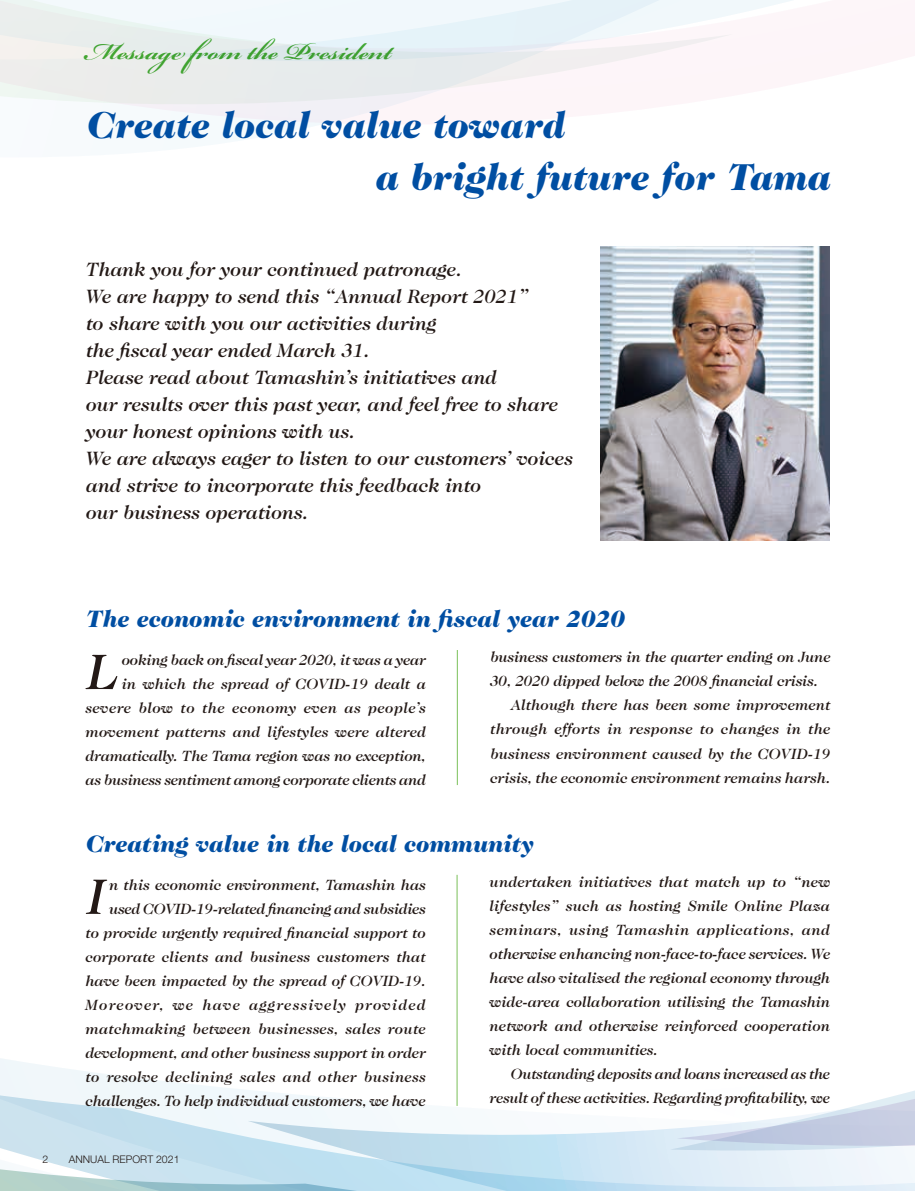
<style>
.page{position:relative;width:915px;height:1191px;background:#fff}
.page>*{position:absolute;margin:0;border:0;box-sizing:border-box;transform-origin:0 0}
.t1{font:italic 500 50.25px "Caslon 224 Std";color:#231916}
.t2{font:italic 900 37.95px "Caslon 224 Std";color:#004ea2}
.t3{font:700 36px "Bickham Script Pro";color:#46b035}
.t4{font:italic 900 24px "Caslon 224 Std";color:#004ea2}
.t5{font:italic 500 19.5px/27px "Caslon 224 Std";color:#231916}
.t6{font:italic 500 15px/24px "Caslon 224 Std";color:#231916;text-align:right}
.t7{font:italic 500 15px "Caslon 224 Std";letter-spacing:.025em;color:#231916}
.t8{font:300 10.5px "Helvetica Neue LT Std";color:#231916}
</style>
<div class="page">
<svg style="left:0;top:928px;width:914px;height:263px"></svg>
<svg style="left:247px;top:1108px;width:667px;height:83px"></svg>
<svg style="left:0;top:0;width:753px;height:141px"></svg>
<img style="left:600px;top:247px;width:229px;height:293px">
<hr style="left:457px;top:650px;width:1px;height:135px;background:#7bc059">
<hr style="left:456px;top:875px;width:1px;height:231px;background:#7bc059">
<h3 class="t3" style="left:85px;top:26px;width:308px">Message from the President</h3>
<h2 class="t2" style="left:85px;top:103px;width:480px">Create local value toward</h2>
<h2 class="t2" style="left:375px;top:155px;width:456px">a bright future for Tama</h2>
<p class="t5" style="left:85px;top:256px;width:488px">Thank you for your continued patronage.<br>We are happy to send this “Annual Report 2021”<br>to share with you our activities during<br>the fiscal year ended March 31.<br>Please read about Tamashin’s initiatives and<br>our results over this past year, and feel free to share your honest opinions with us.<br>We are always eager to listen to our customers’ voices and strive to incorporate this feedback into<br>our business operations.</p>
<h3 class="t4" style="left:85px;top:605px;width:541px">The economic environment in fiscal year 2020</h3>
<p class="t6" style="left:85px;top:648px;width:342px">ooking back on fiscal year 2020, it was a year<br>in which the spread of COVID-19 dealt a severe blow to the economy even as people’s movement patterns and lifestyles were altered dramatically. The Tama region was no exception, as business sentiment among corporate clients and</p>
<h1 class="t1" style="left:85px;top:643px;width:32px">L</h1>
<p class="t6" style="left:489px;top:645px;width:342px">business customers in the quarter ending on June</p>
<p class="t6" style="left:489px;top:669px;width:329px">30, 2020 dipped below the 2008 financial crisis.</p>
<p class="t6" style="left:510px;top:693px;width:320px">Although there has been some improvement</p>
<p class="t7" style="left:489px;top:720px;width:342px">through efforts in response to changes in the</p>
<p class="t6" style="left:489px;top:741px;width:342px">business environment caused by the COVID-19</p>
<p class="t6" style="left:489px;top:765px;width:341px">crisis, the economic environment remains harsh.</p>
<h3 class="t4" style="left:85px;top:829px;width:450px">Creating value in the local community</h3>
<h1 class="t1" style="left:85px;top:867px;width:20px">I</h1>
<p class="t6" style="left:85px;top:872px;width:342px">n this economic environment, Tamashin has used COVID-19-related financing and subsidies<br>to provide urgently required financial support to corporate clients and business customers that have been impacted by the spread of COVID-19.<br>Moreover, we have aggressively provided matchmaking between businesses, sales route development, and other business support in order to resolve declining sales and other business challenges. To help individual customers, we have</p>
<p class="t6" style="left:489px;top:870px;width:342px;text-align:justify">undertaken initiatives that match up to “new lifestyles” such as hosting Smile Online Plaza seminars, using Tamashin applications, and otherwise enhancing non-face-to-face services. We have also vitalized the regional economy through wide-area collaboration utilizing the Tamashin network and otherwise reinforced cooperation with local communities.</p>
<p class="t6" style="left:489px;top:1062px;width:342px">Outstanding deposits and loans increased as the result of these activities. Regarding profitability, we</p>
<p class="t8" style="left:43px;top:1152px;width:7px">2</p>
<p class="t8" style="left:69px;top:1152px;width:112px">ANNUAL REPORT 2021</p>
</div>
